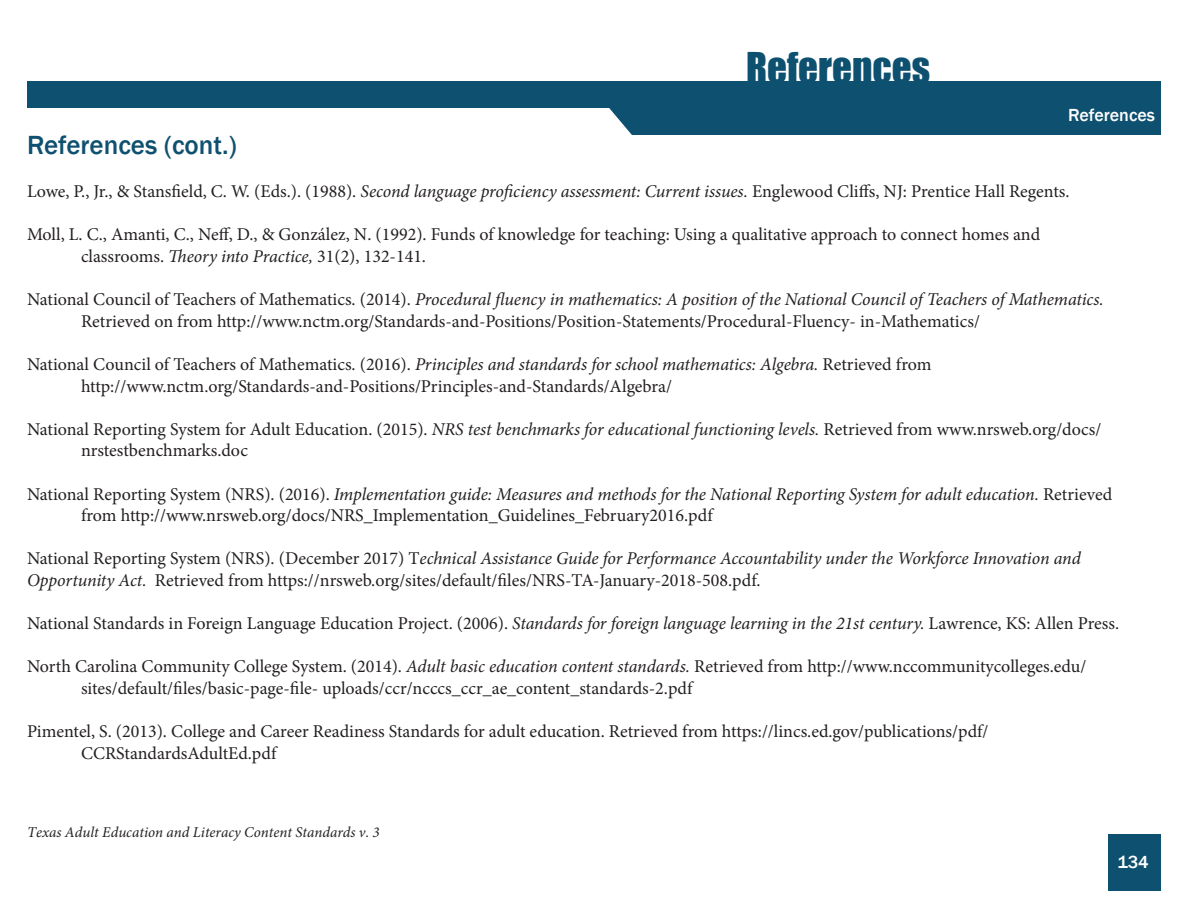
<style>
.page{position:relative;width:1188px;height:918px;background:#fff}
.page>*{position:absolute;margin:0;border:0;box-sizing:border-box;transform-origin:0 0}
.t1{font:39px "Impact";color:#0e506f}
.t2{font:500 27px "Franklin Gothic";color:#0e506f}
.t3{font:18px/21.6px "Minion Pro";color:#231f20}
.t4{font:500 18px "Franklin Gothic";color:#fff}
.t5{font:italic 15px "Minion Pro";color:#231f20}
.s1{font-style:italic}
</style>
<div class="page">
<div style="left:27px;top:81px;width:1134px;height:27px;background:#0e506f"></div>
<div style="left:1108px;top:835px;width:53px;height:56px;background:#0e506f"></div>
<div style="left:609px;top:108px;width:552px;height:27px;background:#0e506f"></div>
<p class="t1" style="left:746px;top:38px;width:186px">References</p>
<p class="t4" style="left:1068px;top:104px;width:88px">References</p>
<p class="t2" style="left:27px;top:128px;width:211px">References (cont.)</p>
<p class="t3" style="left:27px;top:181px;width:1044px">Lowe, P., Jr., &amp; Stansfeld, C. W. (Eds.). (1988). <span class="s1">Second language profciency assessment: Current issues.</span> Englewood Clifs, NJ: Prentice Hall Regents.</p>
<p class="t3" style="left:81px;top:224px;width:961px;text-indent:-54px">Moll, L. C., Amanti, C., Nef, D., &amp; González, N. (1992). Funds of knowledge for teaching: Using a qualitative approach to connect homes and classrooms. <span class="s1">Teory into Practice,</span> 31(2), 132-141.</p>
<p class="t3" style="left:81px;top:289px;width:1024px;text-indent:-54px">National Council of Teachers of Mathematics. (2014). <span class="s1">Procedural fuency in mathematics: A position ofthe National Council ofTeachers ofMathematics.<br></span>Retrieved on from http://www.nctm.org/Standards-and-Positions/Position-Statements/Procedural-Fluency- in-Mathematics/</p>
<p class="t3" style="left:81px;top:353px;width:852px;text-indent:-54px">National Council of Teachers of Mathematics. (2016). <span class="s1">Principles and standards for school mathematics: Algebra.</span> Retrieved from http://www.nctm.org/Standards-and-Positions/Principles-and-Standards/Algebra/</p>
<p class="t3" style="left:81px;top:418px;width:1022px;text-indent:-54px">National Reporting System for Adult Education. (2015). <span class="s1">NRS test benchmarks for educational functioning levels.</span> Retrieved from www.nrsweb.org/docs/ nrstestbenchmarks.doc</p>
<p class="t3" style="left:81px;top:483px;width:1033px;text-indent:-54px">National Reporting System (NRS). (2016). <span class="s1">Implementation guide: Measures and methods for the National Reporting System for adult education.</span> Retrieved from http://www.nrsweb.org/docs/NRS_Implementation_Guidelines_February2016.pdf</p>
<p class="t3" style="left:27px;top:548px;width:1055px">National Reporting System (NRS). (December 2017) T<span class="s1">echnical Assistance Guide for Performance Accountability under the Workforce Innovation and<br>Opportunity Act.</span> Retrieved from https://nrsweb.org/sites/default/fles/NRS-TA-January-2018-508.pdf.</p>
<p class="t3" style="left:27px;top:613px;width:1094px">National Standards in Foreign Language Education Project. (2006). <span class="s1">Standards for foreign language learning in the 21st century.</span> Lawrence, KS: Allen Press.</p>
<p class="t3" style="left:81px;top:656px;width:1007px;text-indent:-54px">North Carolina Community College System. (2014). <span class="s1">Adult basic education content standards.</span> Retrieved from http://www.nccommunitycolleges.edu/ sites/default/fles/basic-page-fle- uploads/ccr/ncccs_ccr_ae_content_standards-2.pdf</p>
<p class="t3" style="left:81px;top:721px;width:909px;text-indent:-54px">Pimentel, S. (2013). College and Career Readiness Standards for adult education. Retrieved from https://lincs.ed.gov/publications/pdf/<br>CCRStandardsAdultEd.pdf</p>
<p class="t5" style="left:27px;top:822px;width:354px">Texas Adult Education and Literacy Content Standards v. 3</p>
<p class="t4" style="left:1117px;top:851px;width:33px">134</p>
</div>
